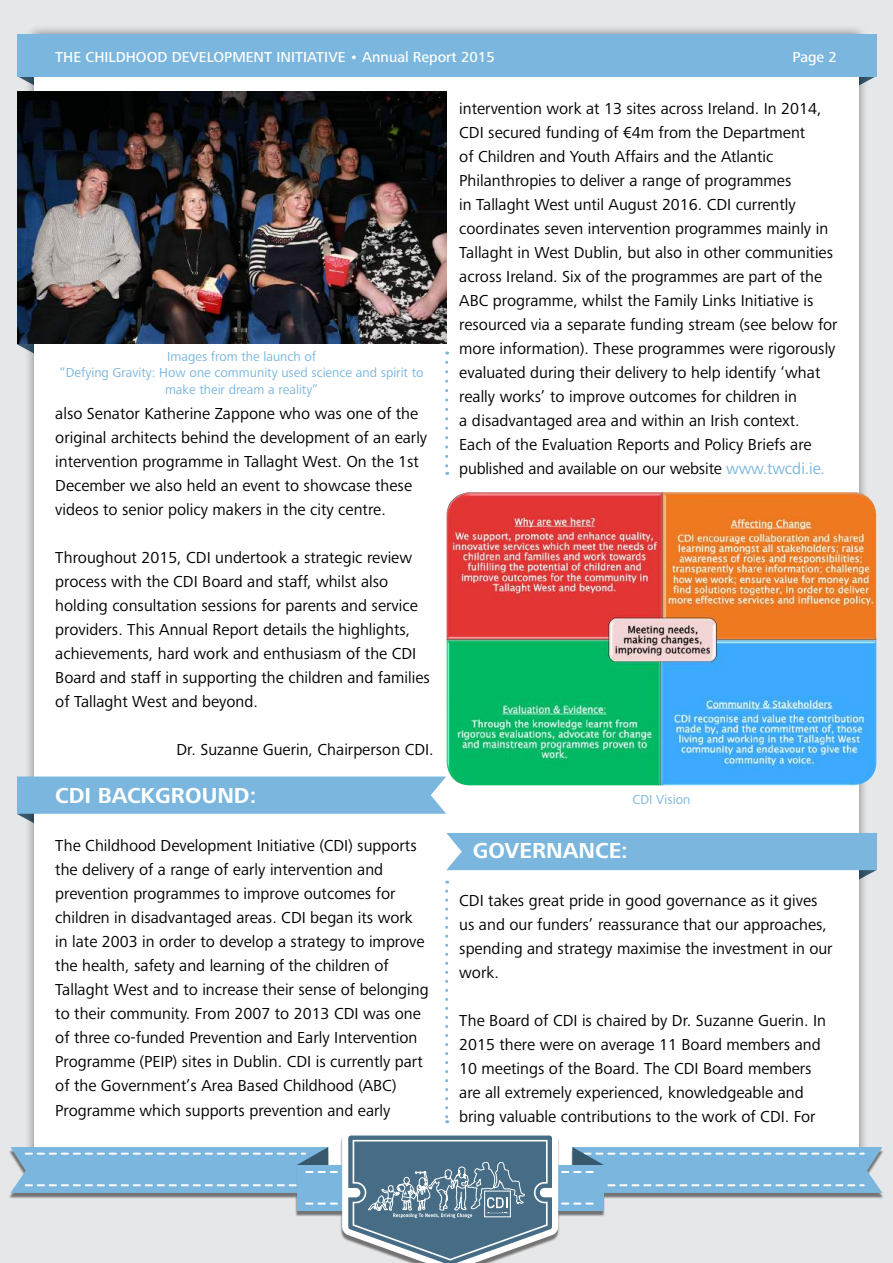
<style>
.page{position:relative;width:893px;height:1263px;background:#e6e7e8}
.page>*{position:absolute;margin:0;border:0;box-sizing:border-box;transform-origin:0 0}
.t1{font:700 22.5px "Frutiger Next Pro";color:#fff}
.t2{font:16.5px/24px "Frutiger Next Pro";color:#000}
.t3{font:500 15px "Frutiger Next Pro";color:#fff}
.t4{font:13.5px/16.2px "Frutiger Next Pro";color:#7ab6dd;text-align:center}
.s1{color:#7ab6dd}
</style>
<div class="page">
<svg style="left:17px;top:344px;width:7px;height:4px"></svg>
<svg style="left:869px;top:77px;width:6px;height:3px"></svg>
<div style="left:24px;top:24px;width:845px;height:1161px;background:#000;opacity:.45"></div>
<div style="left:34px;top:34px;width:825px;height:1142px;background:#fff"></div>
<svg style="left:11px;top:1129px;width:871px;height:134px"></svg>
<div style="left:17px;top:34px;width:859px;height:43px;background:#7ab6dd"></div>
<svg style="left:19px;top:77px;width:15px;height:14px"></svg>
<svg style="left:17px;top:776px;width:429px;height:48px"></svg>
<img style="left:17px;top:91px;width:429px;height:253px">
<svg style="left:445px;top:362px;width:3px;height:113px"></svg>
<svg style="left:446px;top:833px;width:431px;height:51px"></svg>
<svg style="left:445px;top:891px;width:3px;height:232px"></svg>
<img style="left:446px;top:492px;width:430px;height:293px">
<p class="t3" style="left:55px;top:48px;width:441px">THE CHILDHOOD DEVELOPMENT INITIATIVE • Annual Report 2015</p>
<p class="t3" style="left:792px;top:48px;width:46px">Page 2</p>
<p class="t4" style="left:60px;top:349px;width:365px">Images from the launch of<br>“Defying Gravity: How one community used science and spirit to make their dream a reality”</p>
<p class="t2" style="left:55px;top:402px;width:373px">also Senator Katherine Zappone who was one of the original architects behind the development of an early intervention programme in Tallaght West. On the 1st December we also held an event to showcase these videos to senior policy makers in the city centre.</p>
<p class="t2" style="left:55px;top:546px;width:376px">Throughout 2015, CDI undertook a strategic review process with the CDI Board and staff, whilst also holding consultation sessions for parents and service providers. This Annual Report details the highlights, achievements, hard work and enthusiasm of the CDI Board and staff in supporting the children and families of Tallaght West and beyond.</p>
<p class="t2" style="left:177px;top:738px;width:259px">Dr. Suzanne Guerin, Chairperson CDI.</p>
<h1 class="t1" style="left:55px;top:783px;width:203px">CDI BACKGROUND:</h1>
<p class="t2" style="left:55px;top:834px;width:375px">The Childhood Development Initiative (CDI) supports the delivery of a range of early intervention and prevention programmes to improve outcomes for children in disadvantaged areas. CDI began its work in late 2003 in order to develop a strategy to improve the health, safety and learning of the children of Tallaght West and to increase their sense of belonging to their community. From 2007 to 2013 CDI was one of three co-funded Prevention and Early Intervention Programme (PEIP) sites in Dublin. CDI is currently part of the Government’s Area Based Childhood (ABC)<br>Programme which supports prevention and early</p>
<p class="t2" style="left:459px;top:96px;width:380px">intervention work at 13 sites across Ireland. In 2014, CDI secured funding of €4m from the Department<br>of Children and Youth Affairs and the Atlantic Philanthropies to deliver a range of programmes<br>in Tallaght West until August 2016. CDI currently coordinates seven intervention programmes mainly in Tallaght in West Dublin, but also in other communities across Ireland. Six of the programmes are part of the ABC programme, whilst the Family Links Initiative is resourced via a separate funding stream (see below for more information). These programmes were rigorously evaluated during their delivery to help identify ‘what really works’ to improve outcomes for children in<br>a disadvantaged area and within an Irish context.<br>Each of the Evaluation Reports and Policy Briefs are published and available on our website <span class="s1">www.twcdi.ie.</span></p>
<p class="t4" style="left:632px;top:792px;width:59px">CDI Vision</p>
<h1 class="t1" style="left:473px;top:838px;width:157px">GOVERNANCE:</h1>
<p class="t2" style="left:459px;top:888px;width:375px">CDI takes great pride in good governance as it gives us and our funders’ reassurance that our approaches, spending and strategy maximise the investment in our work.</p>
<p class="t2" style="left:459px;top:1008px;width:368px">The Board of CDI is chaired by Dr. Suzanne Guerin. In 2015 there were on average 11 Board members and 10 meetings of the Board. The CDI Board members are all extremely experienced, knowledgeable and bring valuable contributions to the work of CDI. For</p>
</div>
